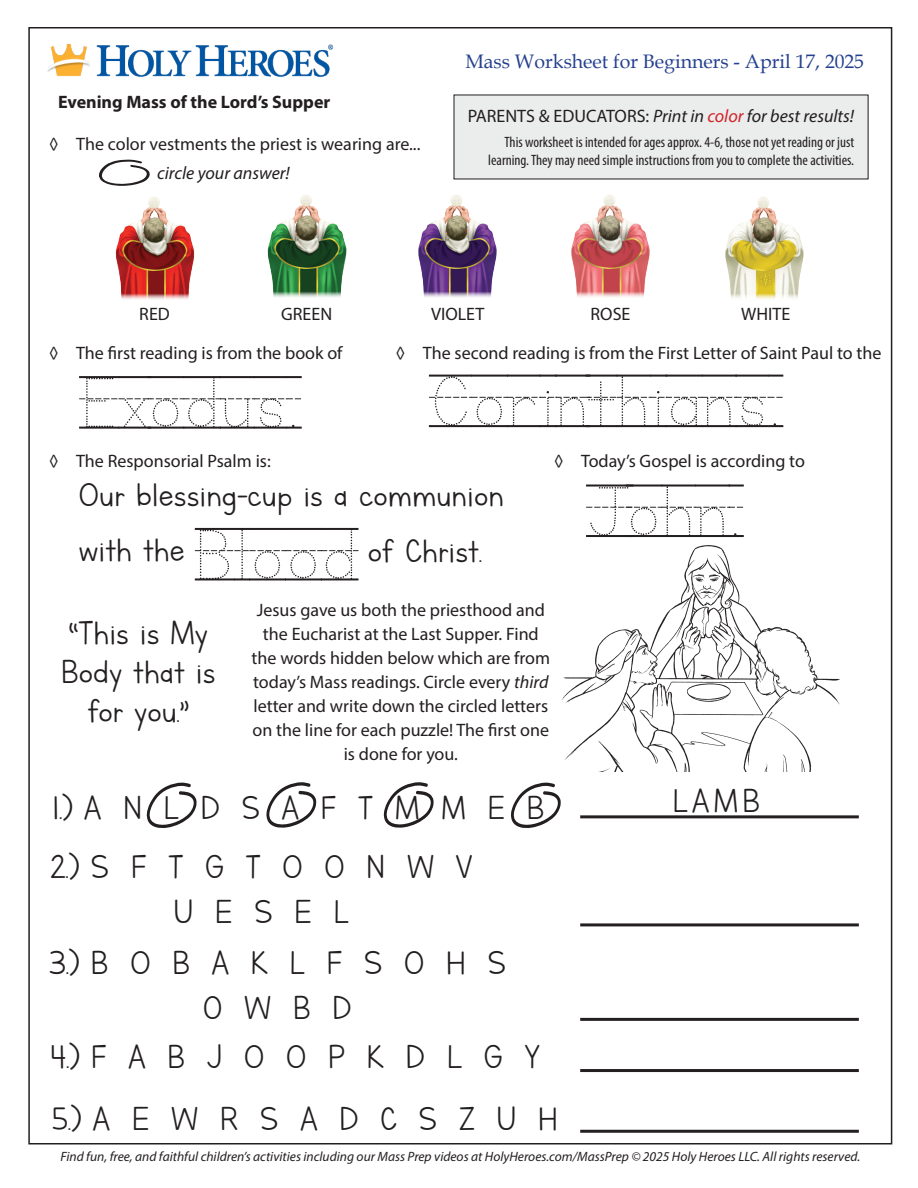
<style>
.page{position:relative;width:918px;height:1188px;background:#fff}
.page>*{position:absolute;margin:0;border:0;box-sizing:border-box;transform-origin:0 0}
.Tracing{font:82.5px "KG Primary Dots Lined";color:#231f20}
.Letters_for_Learners{font:39px/39px "Lettersfor Learners";color:#231f20}
.t1{font:19.5px "Book Antiqua";color:#25408f}
.t2{font:18px/24px "Myriad Pro";color:#231f20;text-align:center}
.t3{font:italic 18px "Myriad Pro";color:#231f20}
.t4{font:700 18px "Myriad Pro";color:#231f20}
.t5{font:condensed 15px/18px "Myriad Pro";color:#231f20;text-align:right}
.t6{font:italic 13.5px "Myriad Pro";color:#231f20}
.s1{font-style:normal}
.s2{color:#d2232a}
.s3{font-style:italic}
</style>
<div class="page">
<img style="left:47px;top:44px;width:287px;height:33px">
<div style="left:454px;top:95px;width:414px;height:84px;background:#ebecec"></div>
<img style="left:115px;top:196px;width:80px;height:103px">
<img style="left:267px;top:194px;width:80px;height:103px">
<img style="left:418px;top:194px;width:79px;height:103px">
<img style="left:571px;top:194px;width:79px;height:103px">
<img style="left:725px;top:196px;width:79px;height:103px">
<svg style="left:99px;top:159px;width:51px;height:27px"></svg>
<img style="left:561px;top:545px;width:279px;height:226px">
<hr style="left:580px;top:815px;width:279px;height:3px;background:#231f20">
<hr style="left:580px;top:923px;width:279px;height:3px;background:#231f20">
<hr style="left:580px;top:1018px;width:279px;height:3px;background:#231f20">
<hr style="left:580px;top:1069px;width:279px;height:3px;background:#231f20">
<hr style="left:580px;top:1130px;width:279px;height:3px;background:#231f20">
<svg style="left:147px;top:783px;width:50px;height:45px"></svg>
<svg style="left:266px;top:782px;width:50px;height:46px"></svg>
<svg style="left:384px;top:782px;width:50px;height:46px"></svg>
<svg style="left:511px;top:783px;width:50px;height:45px"></svg>
<p class="t4" style="left:58px;top:90px;width:274px">Evening Mass of the Lord’s Supper</p>
<p class="t2" style="left:49px;top:132px;width:373px">◊ The color vestments the priest is wearing are...</p>
<p class="t3" style="left:157px;top:162px;width:134px">circle your answer!</p>
<p class="t1" style="left:465px;top:48px;width:400px">Mass Worksheet for Beginners - April 17, 2025</p>
<p class="t3" style="left:468px;top:105px;width:388px"><span class="s1">PARENTS &amp; EDUCATORS:</span> Print in <span class="s2">color</span> for best results!</p>
<p class="t5" style="left:488px;top:133px;width:367px">This worksheet is intended for ages approx. 4-6, those not yet reading or just learning. They may need simple instructions from you to complete the activities.</p>
<p class="t2" style="left:139px;top:301px;width:32px">RED</p>
<p class="t2" style="left:281px;top:301px;width:52px">GREEN</p>
<p class="t2" style="left:431px;top:301px;width:55px">VIOLET</p>
<p class="t2" style="left:591px;top:301px;width:41px">ROSE</p>
<p class="t2" style="left:741px;top:301px;width:51px">WHITE</p>
<p class="t2" style="left:49px;top:341px;width:295px">◊ The first reading is from the book of</p>
<p class="t2" style="left:396px;top:341px;width:487px">◊ The second reading is from the First Letter of Saint Paul to the</p>
<p class="Tracing" style="left:79px;top:363px;width:222px">EXODUS.</p>
<p class="t2" style="left:49px;top:448px;width:223px">◊ The Responsorial Psalm is:</p>
<p class="Tracing" style="left:429px;top:362px;width:354px">CORINTHIANS.</p>
<p class="t2" style="left:554px;top:448px;width:252px">◊ Today’s Gospel is according to</p>
<p class="Letters_for_Learners" style="left:79px;top:466px;width:426px;line-height:55.5px">Our blessing-cup is a communion with the</p>
<p class="Tracing" style="left:195px;top:515px;width:164px">BLOOD</p>
<p class="Letters_for_Learners" style="left:368px;top:531px;width:115px">of Christ.</p>
<p class="t2" style="left:252px;top:597px;width:300px">Jesus gave us both the priesthood and the Eucharist at the Last Supper. Find the words hidden below which are from today’s Mass readings. Circle every <span class="s3">third </span>letter and write down the circled letters on the line for each puzzle! The first one is done for you.</p>
<p class="Letters_for_Learners" style="left:53px;top:788px;width:493px">1.) A N L D S A F T M M E B</p>
<p class="Letters_for_Learners" style="left:61px;top:614px;width:156px;text-align:center">“This is My<br>Body that is for you.”</p>
<p class="Letters_for_Learners" style="left:50px;top:847px;width:424px">2.) S F T G T O O N W V</p>
<p class="Letters_for_Learners" style="left:174px;top:892px;width:176px">U E S E L</p>
<p class="Letters_for_Learners" style="left:49px;top:943px;width:459px">3.) B O B A K L F S O H S</p>
<p class="Letters_for_Learners" style="left:203px;top:988px;width:150px">0 W B D</p>
<p class="Letters_for_Learners" style="left:51px;top:1037px;width:490px">4.) F A B J O O P K D L G Y</p>
<p class="Letters_for_Learners" style="left:52px;top:1099px;width:507px">5.) A E W R S A D C S Z U H</p>
<p class="Tracing" style="left:586px;top:472px;width:157px">JOHN.</p>
<p class="Letters_for_Learners" style="left:673px;top:781px;width:89px">LAMB</p>
<p class="t6" style="left:60px;top:1149px;width:801px">Find fun, free, and faithful children’s activities including our Mass Prep videos at HolyHeroes.com/MassPrep © 2025 Holy Heroes LLC. All rights reserved.</p>
</div>
